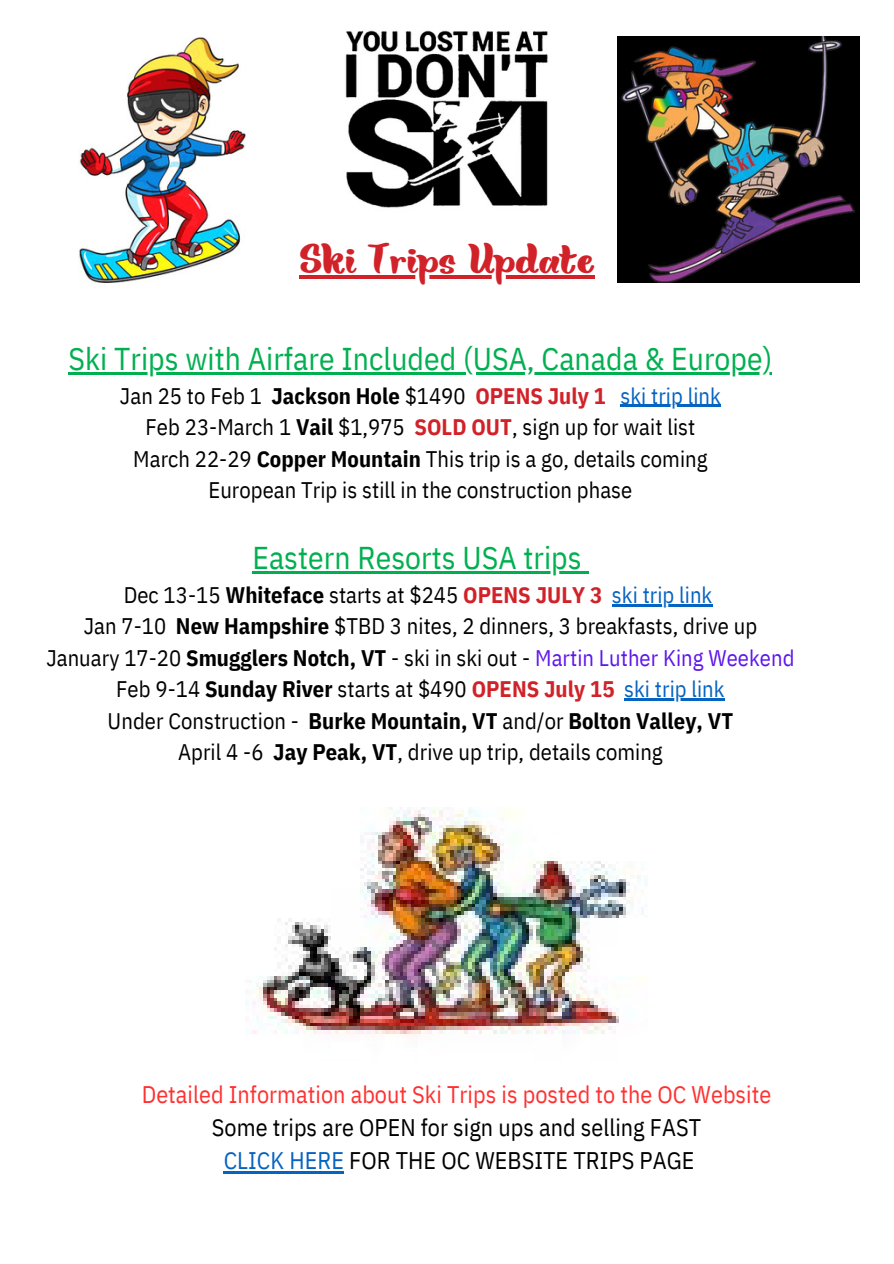
<style>
.page{position:relative;width:894px;height:1264px;background:#fff}
.page>*{position:absolute;margin:0;border:0;box-sizing:border-box;transform-origin:0 0}
.t1{font:42px "Hello Font ID Duckling";color:#d12229}
.t2{font:31.5px "IBM Plex Sans Cond";color:#00b050}
.t3{font:24px/32.7px "IBM Plex Sans Cond";color:#000;text-align:center}
.t4{font:24px "IBM Plex Sans Cond";color:#ff3131}
.t5{font:22.5px/31.5px "IBM Plex Sans Cond";color:#000;text-align:center}
.t6{font:700 22.5px "IBM Plex Sans Cond";color:#000}
.t7{font:22.5px "IBM Plex Sans Cond";color:#0563c1}
.s1{font-weight:700}
.s2{font-weight:700;color:#d12229}
.s3{color:#0563c1}
.s4{color:#5e17eb}
.s5{font-weight:400}
</style>
<div class="page">
<img style="left:245px;top:807px;width:402px;height:230px">
<img style="left:345px;top:30px;width:203px;height:178px">
<img style="left:79px;top:38px;width:166px;height:244px">
<hr style="left:68px;top:372px;width:704px;height:2px;background:#00b050">
<hr style="left:620px;top:405px;width:100px;height:2px;background:#0563c1">
<hr style="left:252px;top:571px;width:329px;height:2px;background:#00b050">
<svg style="left:581px;top:571px;width:7px;height:2px"></svg>
<hr style="left:611px;top:604px;width:101px;height:2px;background:#0563c1">
<hr style="left:624px;top:698px;width:100px;height:2px;background:#0563c1">
<img style="left:617px;top:37px;width:242px;height:245px">
<hr style="left:224px;top:1170px;width:120px;height:3px;background:#0563c1">
<hr style="left:299px;top:275px;width:295px;height:3px;background:#d12229">
<h1 class="t1" style="left:299px;top:231px;width:296px">Ski Trips Update</h1>
<p class="t2" style="left:68px;top:337px;width:705px">Ski Trips with Airfare Included (USA, Canada &amp; Europe)</p>
<p class="t5" style="left:120px;top:379px;width:487px">Jan 25 to Feb 1 <span class="s1">Jackson Hole</span> $1490 <span class="s2">OPENS July 1</span></p>
<h2 class="t7" style="left:620px;top:380px;width:102px">ski trip link</h2>
<h2 class="t5" style="left:145px;top:411px;width:551px">Feb 23-March 1 <span class="s1">Vail</span> $1,975 <span class="s2">SOLD OUT</span>, sign up for wait list</h2>
<h2 class="t5" style="left:133px;top:442px;width:575px">March 22-29 <span class="s1">Copper Mountain</span> This trip is a go, details coming</h2>
<h2 class="t5" style="left:208px;top:474px;width:425px">European Trip is still in the construction phase</h2>
<p class="t2" style="left:252px;top:537px;width:331px">Eastern Resorts USA trips</p>
<p class="t5" style="left:124px;top:578px;width:590px">Dec 13-15 <span class="s1">Whiteface</span> starts at $245 <span class="s2">OPENS JULY 3</span> <span class="s3">ski trip link</span></p>
<p class="t5" style="left:46px;top:610px;width:749px">Jan 7-10 <span class="s1">New Hampshire</span> $TBD 3 nites, 2 dinners, 3 breakfasts, drive up<br>January 17-20 <span class="s1">Smugglers Notch, VT</span> - ski in ski out - <span class="s4">Martin Luther King Weekend</span></p>
<p class="t5" style="left:116px;top:673px;width:609px">Feb 9-14 <span class="s1">Sunday River</span> starts at $490 <span class="s2">OPENS July 15</span> <span class="s3">ski trip link</span></p>
<p class="t6" style="left:108px;top:706px;width:627px"><span class="s5">Under Construction -</span> Burke Mountain, VT <span class="s5">and/or</span> Bolton Valley, VT</p>
<p class="t5" style="left:178px;top:736px;width:486px">April 4 -6 <span class="s1">Jay Peak, VT</span>, drive up trip, details coming</p>
<p class="t4" style="left:142px;top:1078px;width:631px">Detailed Information about Ski Trips is posted to the OC Website</p>
<p class="t3" style="left:212px;top:1110px;width:490px">Some trips are OPEN for sign ups and selling FAST<br><span class="s3">CLICK HERE</span> FOR THE OC WEBSITE TRIPS PAGE</p>
</div>
